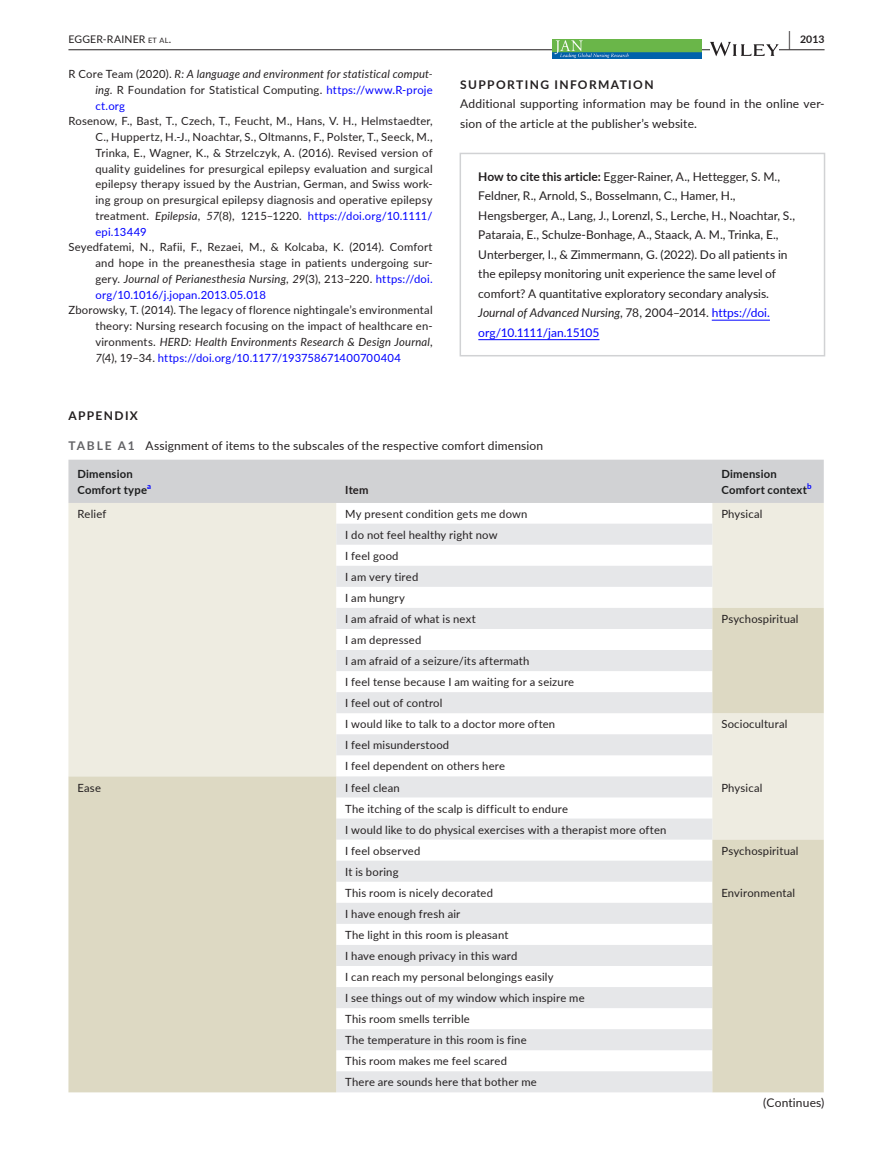
<style>
.page{position:relative;width:893px;height:1174px;background:#fff}
.page>*{position:absolute;margin:0;border:0;box-sizing:border-box;transform-origin:0 0}
.t1{font:12px/19.5px "Lato";color:#231f20}
.t2{font:700 12px "Lato";letter-spacing:.115em;color:#231f20}
.t3{font:11.25px/21px "Lato";letter-spacing:.015em;color:#231f20}
.t4{font:700 11.25px/15.8px "Lato";letter-spacing:.02em;color:#1c1d1e}
.t5{font:700 11.25px "Lato";color:#231f20}
.t6{font:10.5px "Lato";letter-spacing:.015em;color:#231f20}
.t7{font:700 10.5px "Lato";color:#231f20}
.t8{font:700 7.8px "Lato";color:#00f}
.s1{font-size:7.35px}
.s2{font-size:19.5px}
.s3{font-style:italic}
.s4{color:#00f}
.s5{font-weight:700}
.s6{font-weight:700;color:#636366}
</style>
<div class="page">
<hr style="left:68px;top:49px;width:756px;height:1px;background:#231f20">
<img style="left:553px;top:39px;width:148px;height:20px">
<svg style="left:710px;top:42px;width:69px;height:14px"></svg>
<div style="left:460px;top:153px;width:365px;height:203px;border:2px solid #d1d2d4"></div>
<hr style="left:712px;top:320px;width:58px;height:1px;background:#00f">
<hr style="left:478px;top:339px;width:121px;height:1px;background:#00f">
<div style="left:68px;top:460px;width:756px;height:43px;background:#d1d2d4"></div>
<svg style="left:68px;top:503px;width:756px;height:105px;fill:#eeece1"></svg>
<svg style="left:336px;top:523px;width:376px;height:85px"></svg>
<svg style="left:68px;top:608px;width:756px;height:484px"></svg>
<p class="t6" style="left:68px;top:31px;width:104px">EGGER-RAINER <span class="s1">et al</span>.</p>
<p class="t7" style="left:789px;top:31px;width:37px"><span class="s2">|</span> 2013</p>
<p class="t3" style="left:95px;top:66px;width:339px;line-height:15.8px;text-align:justify;text-indent:-27px">R Core Team (2020). <span class="s3">R: A language and environment for statistical comput&shy;ing</span>. R Foundation for Statistical Computing. <span class="s4">https://www.R-proje ct.org</span></p>
<p class="t3" style="left:95px;top:113px;width:339px;line-height:15.8px;text-align:justify;text-indent:-27px">Rosenow, F., Bast, T., Czech, T., Feucht, M., Hans, V. H., Helmstaedter, C., Huppertz, H.-J., Noachtar, S., Oltmanns, F., Polster, T., Seeck, M., Trinka, E., Wagner, K., &amp; Strzelczyk, A. (2016). Revised version of quality guidelines for presurgical epilepsy evaluation and surgical epilepsy therapy issued by the Austrian, German, and Swiss work&shy;ing group on presurgical epilepsy diagnosis and operative epilepsy treatment. <span class="s3">Epilepsia</span>, <span class="s3">57</span>(8), 1215–1220. <span class="s4">https://doi.org/10.1111/ epi.13449</span></p>
<p class="t3" style="left:95px;top:239px;width:339px;line-height:15.8px;text-align:justify;text-indent:-27px">Seyedfatemi, N., Rafii, F., Rezaei, M., &amp; Kolcaba, K. (2014). Comfort and hope in the preanesthesia stage in patients undergoing sur&shy;gery. <span class="s3">Journal of Perianesthesia Nursing</span>, <span class="s3">29</span>(3), 213–220. <span class="s4">https://doi. org/10.1016/j.jopan.2013.05.018</span></p>
<p class="t3" style="left:95px;top:302px;width:339px;line-height:15.8px;text-align:justify;text-indent:-27px">Zborowsky, T. (2014). The legacy of florence nightingale’s environmental theory: Nursing research focusing on the impact of healthcare en&shy;vironments. <span class="s3">HERD: Health Environments Research &amp; Design Journal</span>, <span class="s3">7</span>(4), 19–34. <span class="s4">https://doi.org/10.1177/193758671400700404</span></p>
<p class="t2" style="left:460px;top:75px;width:195px">SUPPORTING INFORMATION</p>
<p class="t1" style="left:460px;top:93px;width:366px">Additional supporting information may be found in the online ver&shy;sion of the article at the publisher’s website.</p>
<p class="t1" style="left:478px;top:166px;width:318px"><span class="s5">How to cite this article:</span> Egger-Rainer, A., Hettegger, S. M., Feldner, R., Arnold, S., Bosselmann, C., Hamer, H., Hengsberger, A., Lang, J., Lorenzl, S., Lerche, H., Noachtar, S., Pataraia, E., Schulze-Bonhage, A., Staack, A. M., Trinka, E., Unterberger, I., &amp; Zimmermann, G. (2022). Do all patients in the epilepsy monitoring unit experience the same level of comfort? A quantitative exploratory secondary analysis.<br><span class="s3">Journal of Advanced Nursing</span>, 78, 2004–2014. <span class="s4">https://doi. org/10.1111/jan.15105</span></p>
<p class="t2" style="left:68px;top:407px;width:71px">APPENDIX</p>
<p class="t1" style="left:68px;top:435px;width:476px"><span class="s6">TABLE A1</span> Assignment of items to the subscales of the respective comfort dimension</p>
<p class="t4" style="left:77px;top:465px;width:71px">Dimension<br>Comfort type</p>
<p class="t8" style="left:147px;top:480px;width:5px">a</p>
<p class="t5" style="left:345px;top:481px;width:25px">Item</p>
<p class="t4" style="left:721px;top:465px;width:87px">Dimension<br>Comfort context</p>
<p class="t8" style="left:807px;top:480px;width:6px">b</p>
<p class="t3" style="left:77px;top:502px;width:30px">Relief</p>
<p class="t3" style="left:345px;top:502px;width:184px">My present condition gets me down</p>
<p class="t3" style="left:721px;top:502px;width:43px">Physical</p>
<p class="t3" style="left:345px;top:523px;width:154px">I do not feel healthy right now<br>I feel good<br>I am very tired<br>I am hungry<br>I am afraid of what is next</p>
<p class="t3" style="left:721px;top:608px;width:79px">Psychospiritual</p>
<p class="t3" style="left:345px;top:629px;width:230px">I am depressed<br>I am afraid of a seizure/its aftermath<br>I feel tense because I am waiting for a seizure<br>I feel out of control<br>I would like to talk to a doctor more often</p>
<p class="t3" style="left:345px;top:734px;width:161px">I feel misunderstood<br>I feel dependent on others here</p>
<p class="t3" style="left:721px;top:713px;width:68px">Sociocultural</p>
<p class="t3" style="left:77px;top:776px;width:25px">Ease</p>
<p class="t3" style="left:345px;top:776px;width:56px">I feel clean</p>
<p class="t3" style="left:721px;top:776px;width:43px">Physical</p>
<p class="t3" style="left:345px;top:797px;width:323px">The itching of the scalp is difficult to endure<br>I would like to do physical exercises with a therapist more often<br>I feel observed</p>
<p class="t3" style="left:721px;top:839px;width:79px">Psychospiritual</p>
<p class="t3" style="left:345px;top:860px;width:149px">It is boring<br>This room is nicely decorated</p>
<p class="t3" style="left:345px;top:903px;width:241px">I have enough fresh air<br>The light in this room is pleasant<br>I have enough privacy in this ward<br>I can reach my personal belongings easily<br>I see things out of my window which inspire me This room smells terrible<br>The temperature in this room is fine<br>This room makes me feel scared<br>There are sounds here that bother me</p>
<p class="t3" style="left:721px;top:881px;width:75px">Environmental</p>
<p class="t1" style="left:763px;top:1092px;width:63px">(Continues)</p>
</div>
